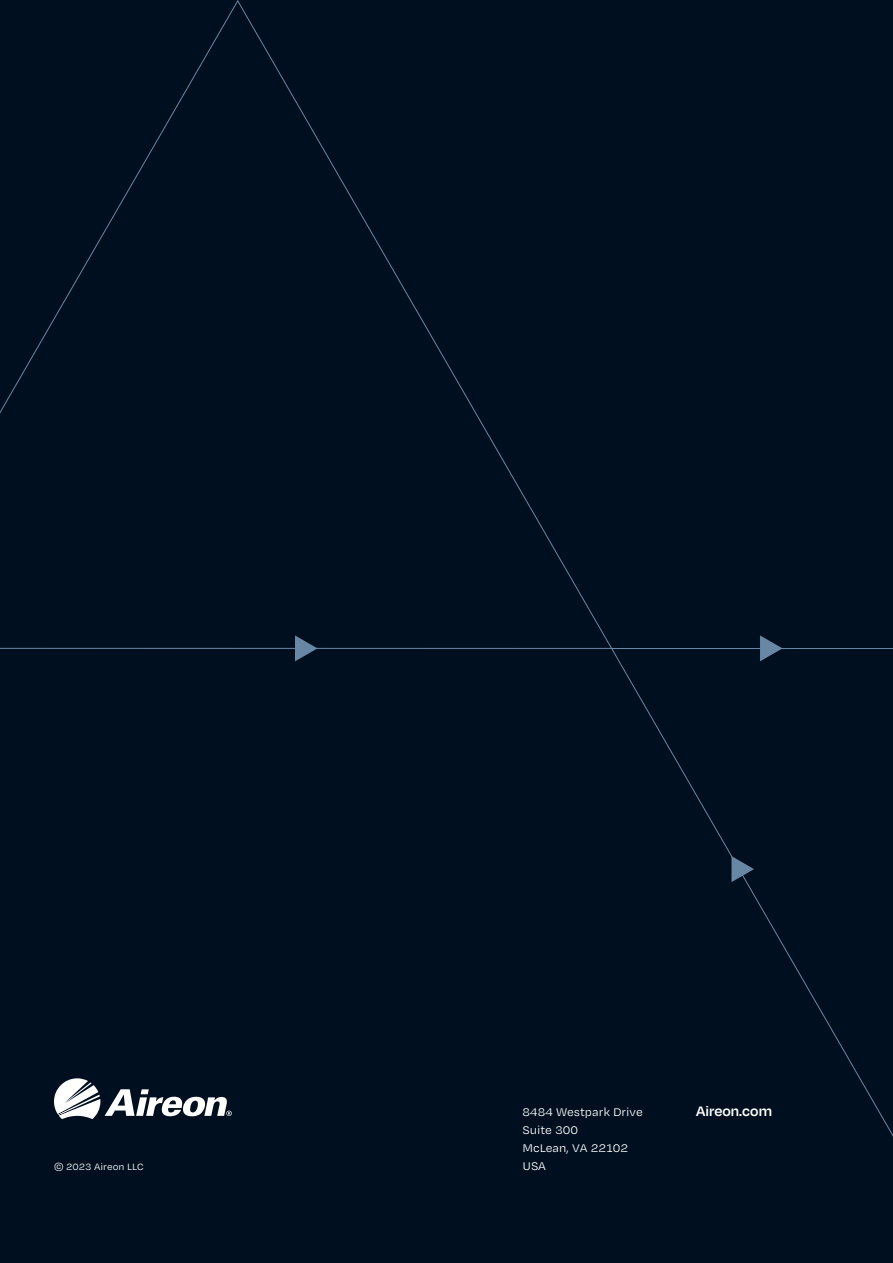
<style>
.page{position:relative;width:893px;height:1263px;background:#000f1f}
.page>*{position:absolute;margin:0;border:0;box-sizing:border-box;transform-origin:0 0}
.t1{font:600 15.75px "Degular";color:#fff}
.t2{font:12.75px/18px "Degular Text";color:#fff}
.t3{font:10.5px "Degular Text";color:#fff}
</style>
<div class="page">
<svg style="left:0;top:0;width:612px;height:649px"></svg>
<svg style="left:610px;top:648px;width:283px;height:489px"></svg>
<svg style="left:731px;top:856px;width:23px;height:26px"></svg>
<svg style="left:760px;top:635px;width:22px;height:26px"></svg>
<svg style="left:295px;top:635px;width:22px;height:26px"></svg>
<svg style="left:54px;top:1078px;width:178px;height:41px"></svg>
<p class="t2" style="left:522px;top:1102px;width:122px">8484 Westpark Drive<br>Suite 300<br>McLean, VA 22102</p>
<p class="t3" style="left:54px;top:1160px;width:91px">© 2023 Aireon LLC</p>
<p class="t2" style="left:522px;top:1156px;width:25px">USA</p>
<p class="t1" style="left:696px;top:1101px;width:77px">Aireon.com</p>
</div>
